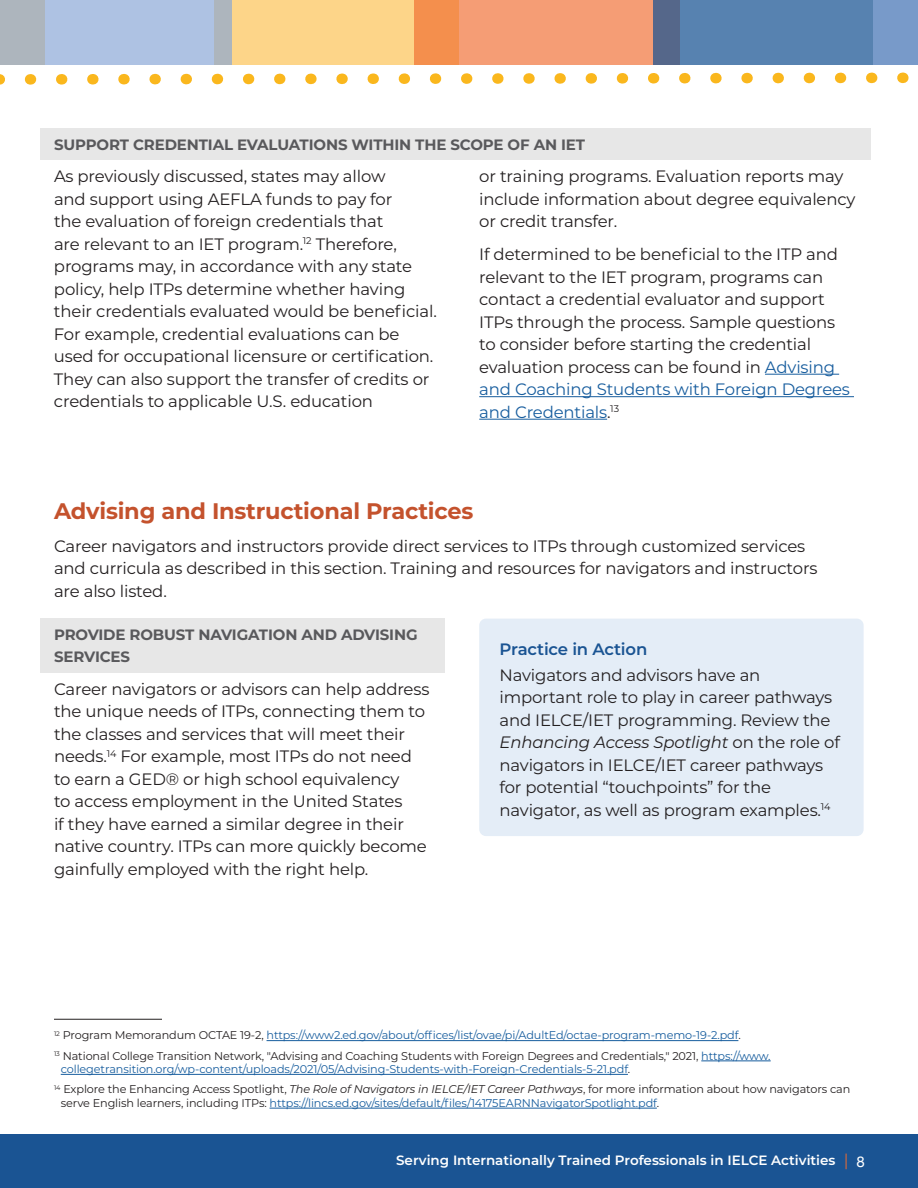
<style>
.page{position:relative;width:918px;height:1188px;background:#fff}
.page>*{position:absolute;margin:0;border:0;box-sizing:border-box;transform-origin:0 0}
.t1{font:700 22.5px "Montserrat";letter-spacing:-.01em;color:#c4522d}
.t2{font:16.5px/22.5px "Montserrat";letter-spacing:-.01em;color:#231f20}
.t3{font:600 16.5px "Montserrat";letter-spacing:-.01em;color:#1a5493}
.t4{font:700 15px/22.5px "Montserrat";letter-spacing:-.01em;color:#59595c}
.t5{font:15px "Helvetica Neue";color:#fff}
.t6{font:600 13.5px "Montserrat";color:#fff}
.t7{font:11.25px/20.2px "Montserrat";letter-spacing:-.01em;color:#231f20}
.t8{font:11.25px "Montserrat";letter-spacing:-.01em;color:#175d9e}
.s1{color:#175d9e}
.s2{font-style:italic}
.s3{color:#231f20}
</style>
<div class="page">
<div style="left:214px;top:0;width:245px;height:64px;background:#fdd589"></div>
<svg style="left:414px;top:0;width:240px;height:64px;background:#f49a6d"></svg>
<svg style="left:654px;top:0;width:220px;height:64px;background:#567eab"></svg>
<svg style="left:0;top:72px;width:909px;height:13px"></svg>
<svg style="left:0;top:0;width:231px;height:64px;background:#adbed9"></svg>
<div style="left:874px;top:0;width:44px;height:64px;background:#789ac9"></div>
<div style="left:0;top:1134px;width:918px;height:54px;background:#1a5493"></div>
<svg style="left:846px;top:1154px;width:1px;height:15px"></svg>
<div style="left:40px;top:128px;width:831px;height:32px;background:#e7e7e7"></div>
<hr style="left:54px;top:1019px;width:108px;height:1px;background:#231f20">
<hr style="left:267px;top:1040px;width:471px;height:1px;background:#175d9e">
<hr style="left:701px;top:1061px;width:70px;height:1px;background:#175d9e">
<hr style="left:61px;top:1074px;width:567px;height:1px;background:#175d9e">
<hr style="left:270px;top:1108px;width:387px;height:1px;background:#175d9e">
<hr style="left:765px;top:374px;width:74px;height:1px;background:#175d9e">
<hr style="left:479px;top:396px;width:375px;height:1px;background:#175d9e">
<hr style="left:479px;top:419px;width:128px;height:1px;background:#175d9e">
<div style="left:40px;top:618px;width:406px;height:55px;background:#e7e7e7"></div>
<div style="left:479px;top:619px;width:385px;height:217px;background:#e4edf7;border-radius:7px"></div>
<h4 class="t4" style="left:54px;top:132px;width:533px">SUPPORT CREDENTIAL EVALUATIONS WITHIN THE SCOPE OF AN IET</h4>
<p class="t2" style="left:54px;top:165px;width:384px">As previously discussed, states may allow<br>and support using AEFLA funds to pay for<br>the evaluation of foreign credentials that<br>are relevant to an IET program.<sup>12</sup> Therefore, programs may, in accordance with any state policy, help ITPs determine whether having their credentials evaluated would be beneficial.<br>For example, credential evaluations can be used for occupational licensure or certification.<br>They can also support the transfer of credits or credentials to applicable U.S. education</p>
<p class="t2" style="left:479px;top:165px;width:378px">or training programs. Evaluation reports may include information about degree equivalency or credit transfer.</p>
<p class="t2" style="left:479px;top:242px;width:372px">If determined to be beneficial to the ITP and relevant to the IET program, programs can contact a credential evaluator and support ITPs through the process. Sample questions to consider before starting the credential evaluation process can be found in <span class="s1">Advising and Coaching Students with Foreign Degrees and Credentials</span>.<sup>13</sup></p>
<h2 class="t1" style="left:54px;top:495px;width:421px">Advising and Instructional Practices</h2>
<p class="t2" style="left:54px;top:534px;width:765px">Career navigators and instructors provide direct services to ITPs through customized services and curricula as described in this section. Training and resources for navigators and instructors are also listed.</p>
<h3 class="t4" style="left:54px;top:622px;width:365px">PROVIDE ROBUST NAVIGATION AND ADVISING<br>SERVICES</h3>
<p class="t2" style="left:54px;top:677px;width:377px">Career navigators or advisors can help address the unique needs of ITPs, connecting them to the classes and services that will meet their needs.<sup>14</sup> For example, most ITPs do not need to earn a GED® or high school equivalency<br>to access employment in the United States<br>if they have earned a similar degree in their native country. ITPs can more quickly become gainfully employed with the right help.</p>
<h4 class="t3" style="left:500px;top:637px;width:149px">Practice in Action</h4>
<p class="t2" style="left:500px;top:663px;width:342px">Navigators and advisors have an important role to play in career pathways and IELCE/IET programming. Review the <span class="s2">Enhancing Access Spotlight</span> on the role of navigators in IELCE/IET career pathways for potential “touchpoints” for the navigator, as well as program examples.<sup>14</sup></p>
<p class="t7" style="left:54px;top:1025px;width:718px"><sup>12</sup> Program Memorandum OCTAE 19-2, <span class="s1">https://www2.ed.gov/about/offices/list/ovae/pi/AdultEd/octae-program-memo-19-2.pdf</span>.<br><sup>13</sup> National College Transition Network, "Advising and Coaching Students with Foreign Degrees and Credentials," 2021, <span class="s1">https://www.</span></p>
<p class="t8" style="left:61px;top:1062px;width:571px">collegetransition.org/wp-content/uploads/2021/05/Advising-Students-with-Foreign-Credentials-5-21.pdf<span class="s3">.</span></p>
<p class="t7" style="left:61px;top:1082px;width:791px;line-height:13.5px;text-indent:-7px"><sup>14</sup> Explore the Enhancing Access Spotlight, <span class="s2">The Role of Navigators in IELCE/IET Career Pathways</span>, for more information about how navigators can serve English learners, including ITPs: <span class="s1">https://lincs.ed.gov/sites/default/files/14175EARNNavigatorSpotlight.pdf</span>.</p>
<p class="t6" style="left:396px;top:1151px;width:441px">Serving Internationally Trained Professionals in IELCE Activities</p>
<p class="t5" style="left:857px;top:1151px;width:10px">8</p>
</div>
